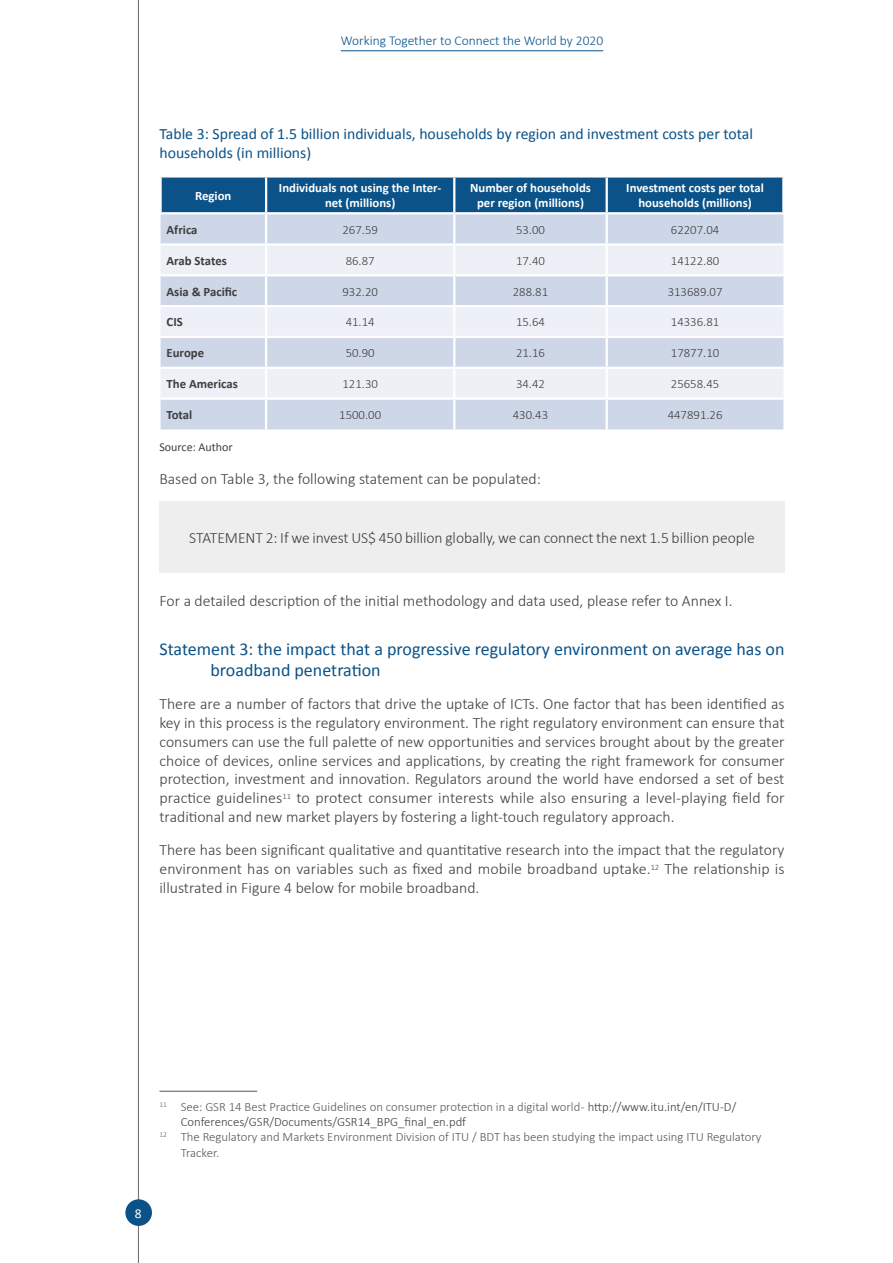
<style>
.page{position:relative;width:893px;height:1263px;background:#fff}
.page>*{position:absolute;margin:0;border:0;box-sizing:border-box;transform-origin:0 0}
.Heading_2{font:18px/21.6px "Calibri";color:#0a5288}
.t1{font:300 15.75px/18.9px "Calibri";color:#3e3e3f;text-align:justify}
.Table_title_next_pag{font:15.75px/18.9px "Calibri";color:#0a5288}
.t2{font:300 13.5px "Calibri";color:#0a5288}
.t3{font:13.5px "Calibri";color:#fff}
.Footnote_Text{font:300 12.75px/15.3px "Calibri";color:#3e3e3f}
.Table_text_small{font:300 12.75px "Calibri";color:#3e3e3f}
.Table_head_small_whi{font:700 12.75px/15.3px "Calibri";color:#fff;text-align:center}
.Footnote_Text-2{font:300 12.75px/15.3px "Calibri";color:#57585a}
.Table_text_small-2{font:700 12.75px "Calibri";color:#3e3e3f}
.Source_text{font:12px "Calibri";color:#3e3e3f}
.s1{color:#57585a}
</style>
<div class="page">
<hr style="left:138px;top:0;width:1px;height:1263px;background:#67676a">
<div style="left:125px;top:1199px;width:27px;height:27px;background:#0a5288;border-radius:50%"></div>
<hr style="left:341px;top:50px;width:262px;height:1px;background:#0a5288">
<div style="left:162px;top:178px;width:620px;height:34px;background:#0a5288"></div>
<div style="left:161px;top:214px;width:622px;height:215px;background:#ced7e7"></div>
<svg style="left:161px;top:246px;width:622px;height:151px;background:#e1e6f0"></svg>
<hr style="left:265px;top:178px;width:2px;height:34px;background:#fff">
<hr style="left:453px;top:178px;width:2px;height:34px;background:#fff">
<hr style="left:606px;top:178px;width:2px;height:34px;background:#fff">
<hr style="left:265px;top:214px;width:2px;height:29px;background:#fff">
<hr style="left:453px;top:214px;width:2px;height:29px;background:#fff">
<hr style="left:606px;top:214px;width:2px;height:29px;background:#fff">
<hr style="left:161px;top:243px;width:105px;height:3px;background:#fff">
<hr style="left:266px;top:243px;width:188px;height:3px;background:#fff">
<hr style="left:265px;top:246px;width:2px;height:28px;background:#fff">
<hr style="left:454px;top:243px;width:153px;height:3px;background:#fff">
<hr style="left:453px;top:246px;width:2px;height:28px;background:#fff">
<hr style="left:607px;top:243px;width:176px;height:3px;background:#fff">
<hr style="left:606px;top:246px;width:2px;height:28px;background:#fff">
<hr style="left:161px;top:274px;width:105px;height:2px;background:#fff">
<hr style="left:266px;top:274px;width:188px;height:2px;background:#fff">
<hr style="left:265px;top:276px;width:2px;height:29px;background:#fff">
<hr style="left:454px;top:274px;width:153px;height:2px;background:#fff">
<hr style="left:453px;top:276px;width:2px;height:29px;background:#fff">
<hr style="left:607px;top:274px;width:176px;height:2px;background:#fff">
<hr style="left:606px;top:276px;width:2px;height:29px;background:#fff">
<hr style="left:161px;top:305px;width:105px;height:2px;background:#fff">
<hr style="left:266px;top:305px;width:188px;height:2px;background:#fff">
<hr style="left:265px;top:307px;width:2px;height:29px;background:#fff">
<hr style="left:454px;top:305px;width:153px;height:2px;background:#fff">
<hr style="left:453px;top:307px;width:2px;height:29px;background:#fff">
<hr style="left:607px;top:305px;width:176px;height:2px;background:#fff">
<hr style="left:606px;top:307px;width:2px;height:29px;background:#fff">
<hr style="left:161px;top:336px;width:105px;height:2px;background:#fff">
<hr style="left:266px;top:336px;width:188px;height:2px;background:#fff">
<hr style="left:265px;top:338px;width:2px;height:29px;background:#fff">
<hr style="left:454px;top:336px;width:153px;height:2px;background:#fff">
<hr style="left:453px;top:338px;width:2px;height:29px;background:#fff">
<hr style="left:607px;top:336px;width:176px;height:2px;background:#fff">
<hr style="left:606px;top:338px;width:2px;height:29px;background:#fff">
<hr style="left:161px;top:367px;width:105px;height:2px;background:#fff">
<hr style="left:266px;top:367px;width:188px;height:2px;background:#fff">
<hr style="left:265px;top:369px;width:2px;height:28px;background:#fff">
<hr style="left:454px;top:367px;width:153px;height:2px;background:#fff">
<hr style="left:453px;top:369px;width:2px;height:28px;background:#fff">
<hr style="left:607px;top:367px;width:176px;height:2px;background:#fff">
<hr style="left:606px;top:369px;width:2px;height:28px;background:#fff">
<hr style="left:161px;top:397px;width:105px;height:3px;background:#fff">
<hr style="left:266px;top:397px;width:188px;height:3px;background:#fff">
<hr style="left:265px;top:400px;width:2px;height:29px;background:#fff">
<hr style="left:454px;top:397px;width:153px;height:3px;background:#fff">
<hr style="left:453px;top:400px;width:2px;height:29px;background:#fff">
<hr style="left:607px;top:397px;width:176px;height:3px;background:#fff">
<hr style="left:606px;top:400px;width:2px;height:29px;background:#fff">
<div style="left:159px;top:502px;width:625px;height:71px;background:#eeeeef"></div>
<hr style="left:159px;top:1091px;width:98px;height:1px;background:#57585a">
<p class="t2" style="left:341px;top:32px;width:264px">Working Together to Connect the World by 2020</p>
<p class="Table_title_next_pag" style="left:159px;top:124px;width:595px">Table 3: Spread of 1.5 billion individuals, households by region and investment costs per total households (in millions)</p>
<p class="Table_head_small_whi" style="left:195px;top:187px;width:38px">Region</p>
<p class="Table_head_small_whi" style="left:279px;top:180px;width:164px">Individuals not using the Inter&shy;net (millions)</p>
<p class="Table_head_small_whi" style="left:470px;top:180px;width:122px">Number of households per region (millions)</p>
<p class="Table_head_small_whi" style="left:626px;top:180px;width:139px">Investment costs per total households (millions)</p>
<p class="Table_text_small-2" style="left:167px;top:221px;width:32px">Africa</p>
<p class="Table_text_small" style="left:342px;top:222px;width:37px">267.59</p>
<p class="Table_text_small" style="left:516px;top:222px;width:30px">53.00</p>
<p class="Table_text_small" style="left:671px;top:222px;width:50px">62207.04</p>
<p class="Table_text_small-2" style="left:167px;top:251px;width:62px">Arab States</p>
<p class="Table_text_small" style="left:346px;top:253px;width:30px">86.87</p>
<p class="Table_text_small" style="left:516px;top:253px;width:30px">17.40</p>
<p class="Table_text_small" style="left:671px;top:253px;width:50px">14122.80</p>
<p class="Table_text_small-2" style="left:167px;top:282px;width:72px">Asia &amp; Pacific</p>
<p class="Table_text_small" style="left:342px;top:283px;width:37px">932.20</p>
<p class="Table_text_small" style="left:513px;top:283px;width:37px">288.81</p>
<p class="Table_text_small" style="left:668px;top:283px;width:56px">313689.07</p>
<p class="Table_text_small-2" style="left:167px;top:313px;width:18px">CIS</p>
<p class="Table_text_small" style="left:346px;top:314px;width:30px">41.14</p>
<p class="Table_text_small" style="left:516px;top:314px;width:30px">15.64</p>
<p class="Table_text_small" style="left:671px;top:314px;width:50px">14336.81</p>
<p class="Table_text_small-2" style="left:167px;top:344px;width:39px">Europe</p>
<p class="Table_text_small" style="left:346px;top:345px;width:30px">50.90</p>
<p class="Table_text_small" style="left:516px;top:345px;width:30px">21.16</p>
<p class="Table_text_small" style="left:671px;top:345px;width:50px">17877.10</p>
<p class="Table_text_small-2" style="left:167px;top:375px;width:73px">The Americas</p>
<p class="Table_text_small" style="left:342px;top:376px;width:37px">121.30</p>
<p class="Table_text_small" style="left:516px;top:376px;width:30px">34.42</p>
<p class="Table_text_small" style="left:671px;top:376px;width:50px">25658.45</p>
<p class="Table_text_small-2" style="left:167px;top:406px;width:27px">Total</p>
<p class="Table_text_small" style="left:339px;top:407px;width:43px">1500.00</p>
<p class="Table_text_small" style="left:513px;top:407px;width:37px">430.43</p>
<p class="Table_text_small" style="left:668px;top:407px;width:56px">447891.26</p>
<p class="Source_text" style="left:159px;top:438px;width:75px">Source: Author</p>
<p class="t1" style="left:159px;top:469px;width:383px">Based on Table 3, the following statement can be populated:</p>
<p class="t1" style="left:189px;top:528px;width:567px">STATEMENT 2: If we invest US$ 450 billion globally, we can connect the next 1.5 billion people</p>
<p class="t1" style="left:159px;top:591px;width:575px">For a detailed description of the initial methodology and data used, please refer to Annex I.</p>
<h2 class="Heading_2" style="left:210px;top:638px;width:576px;text-indent:-51px">Statement 3: the impact that a progressive regulatory environment on average has on broadband penetration</h2>
<p class="t1" style="left:159px;top:694px;width:627px">There are a number of factors that drive the uptake of ICTs. One factor that has been identified as key in this process is the regulatory environment. The right regulatory environment can ensure that consumers can use the full palette of new opportunities and services brought about by the greater choice of devices, online services and applications, by creating the right framework for consumer protection, investment and innovation. Regulators around the world have endorsed a set of best practice guidelines<sup>11</sup> to protect consumer interests while also ensuring a level-playing field for traditional and new market players by fostering a light-touch regulatory approach.</p>
<p class="t1" style="left:159px;top:841px;width:627px">There has been significant qualitative and quantitative research into the impact that the regulatory environment has on variables such as fixed and mobile broadband uptake.<sup>12</sup> The relationship is illustrated in Figure 4 below for mobile broadband.</p>
<p class="Footnote_Text" style="left:181px;top:1099px;width:557px;text-indent:-21px"><sup>11</sup> <span class="s1">See: GSR 14 Best Practice Guidelines on consumer protection in a digital world -</span> http://www.itu.int/en/ITU-D/<br>Conferences/GSR/Documents/GSR14_BPG_final_en.pdf</p>
<p class="Footnote_Text-2" style="left:181px;top:1129px;width:582px;text-indent:-21px"><sup>12</sup> The Regulatory and Markets Environment Division of ITU / BDT has been studying the impact using ITU Regulatory<br>Tracker.</p>
<p class="t3" style="left:135px;top:1204px;width:8px">8</p>
</div>
